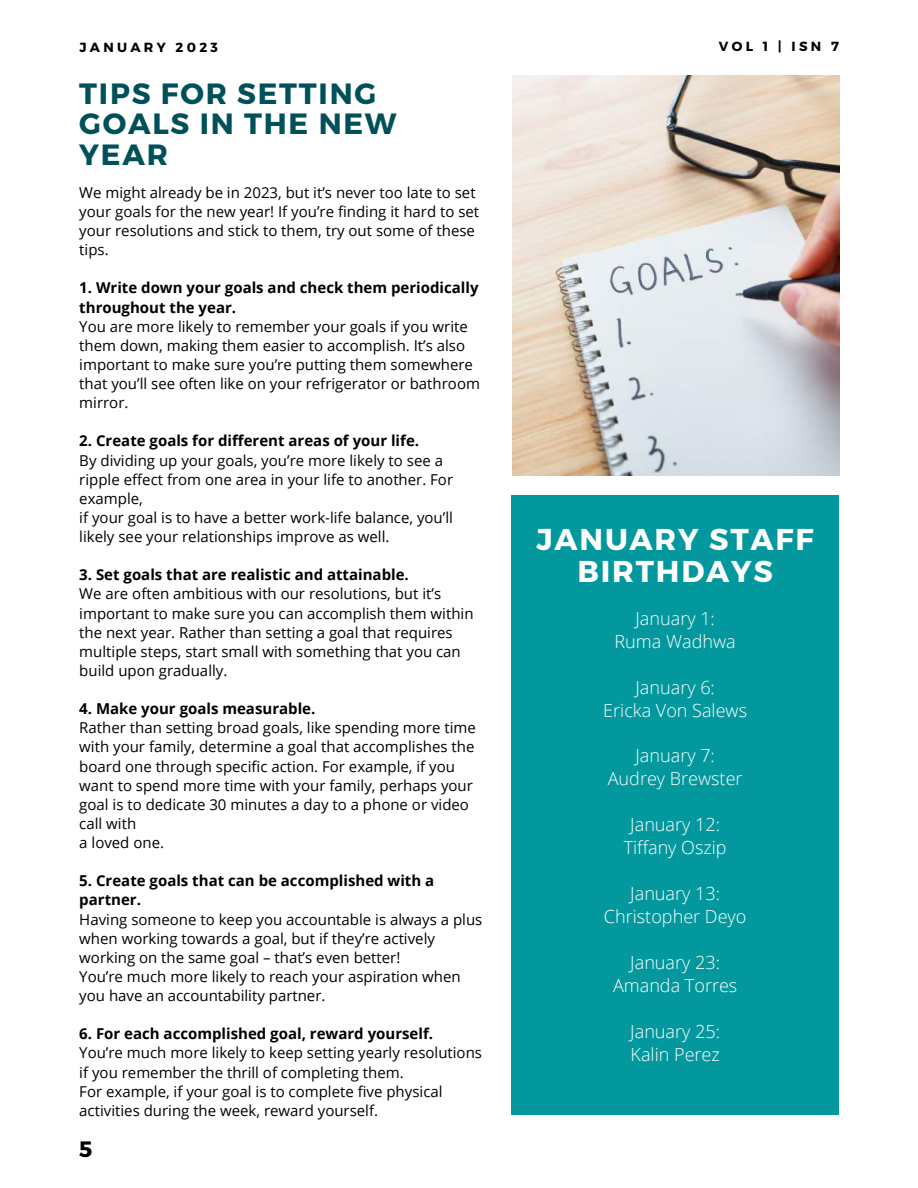
<style>
.page{position:relative;width:918px;height:1188px;background:#fff}
.page>*{position:absolute;margin:0;border:0;box-sizing:border-box;transform-origin:0 0}
.t1{font:700 30.15px/31.5px "Montserrat";letter-spacing:.06em;color:#fff;text-align:center}
.t2{font:700 29.25px/30.3px "Montserrat";letter-spacing:.06em;color:#005059}
.t3{font:700 22.2px "Montserrat";color:#000}
.t4{font:300 18px/23px "Open Sans";color:#fff;text-align:center}
.t5{font:15px/19.2px "Open Sans";color:#000}
.t6{font:700 15px/19.2px "Open Sans";color:#000}
.t7{font:700 13.2px "Montserrat";letter-spacing:.25em;color:#000}
</style>
<div class="page">
<img style="left:512px;top:76px;width:327px;height:399px">
<div style="left:512px;top:495px;width:327px;height:619px;background:#03989e"></div>
<p class="t7" style="left:80px;top:39px;width:140px">JANUARY 2023</p>
<p class="t7" style="left:719px;top:38px;width:122px">VOL 1 | ISN 7</p>
<h2 class="t2" style="left:79px;top:77px;width:319px">TIPS FOR SETTING<br>GOALS IN THE NEW<br>YEAR</h2>
<p class="t5" style="left:79px;top:182px;width:401px">We might already be in 2023, but it’s never too late to set your goals for the new year! If you’re finding it hard to set your resolutions and stick to them, try out some of these tips.</p>
<p class="t6" style="left:79px;top:278px;width:401px">1. Write down your goals and check them periodically throughout the year.</p>
<p class="t5" style="left:79px;top:316px;width:402px">You are more likely to remember your goals if you write them down, making them easier to accomplish. It’s also important to make sure you’re putting them somewhere that you’ll see often like on your refrigerator or bathroom mirror.</p>
<p class="t6" style="left:79px;top:431px;width:341px">2. Create goals for different areas of your life.</p>
<p class="t5" style="left:79px;top:450px;width:375px">By dividing up your goals, you’re more likely to see a ripple effect from one area in your life to another. For example,<br>if your goal is to have a better work-life balance, you’ll likely see your relationships improve as well.</p>
<p class="t6" style="left:79px;top:565px;width:331px">3. Set goals that are realistic and attainable.</p>
<p class="t5" style="left:79px;top:584px;width:396px">We are often ambitious with our resolutions, but it’s important to make sure you can accomplish them within the next year. Rather than setting a goal that requires multiple steps, start small with something that you can build upon gradually.</p>
<p class="t6" style="left:79px;top:699px;width:238px">4. Make your goals measurable.</p>
<p class="t5" style="left:79px;top:718px;width:398px">Rather than setting broad goals, like spending more time with your family, determine a goal that accomplishes the board one through specific action. For example, if you want to spend more time with your family, perhaps your goal is to dedicate 30 minutes a day to a phone or video call with<br>a loved one.</p>
<p class="t6" style="left:79px;top:871px;width:356px">5. Create goals that can be accomplished with a partner.</p>
<p class="t5" style="left:79px;top:909px;width:405px">Having someone to keep you accountable is always a plus when working towards a goal, but if they’re actively working on the same goal – that’s even better!<br>You’re much more likely to reach your aspiration when you have an accountability partner.</p>
<p class="t6" style="left:79px;top:1024px;width:355px">6. For each accomplished goal, reward yourself.</p>
<p class="t5" style="left:79px;top:1043px;width:404px">You’re much more likely to keep setting yearly resolutions if you remember the thrill of completing them.<br>For example, if your goal is to complete five physical activities during the week, reward yourself.</p>
<h3 class="t3" style="left:79px;top:1134px;width:15px">5</h3>
<h1 class="t1" style="left:537px;top:522px;width:279px">JANUARY STAFF<br>BIRTHDAYS</h1>
<p class="t4" style="left:615px;top:606px;width:123px">January 1:<br>Ruma Wadhwa</p>
<p class="t4" style="left:603px;top:675px;width:145px">January 6:<br>Ericka Von Salews</p>
<p class="t4" style="left:608px;top:744px;width:136px">January 7:<br>Audrey Brewster</p>
<p class="t4" style="left:624px;top:813px;width:104px">January 12:<br>Tiffany Oszip</p>
<p class="t4" style="left:604px;top:882px;width:144px">January 13:<br>Christopher Deyo</p>
<p class="t4" style="left:613px;top:951px;width:126px">January 23:<br>Amanda Torres</p>
<p class="t4" style="left:630px;top:1020px;width:91px;text-align:left">January 25:<br>Kalin Perez</p>
</div>
